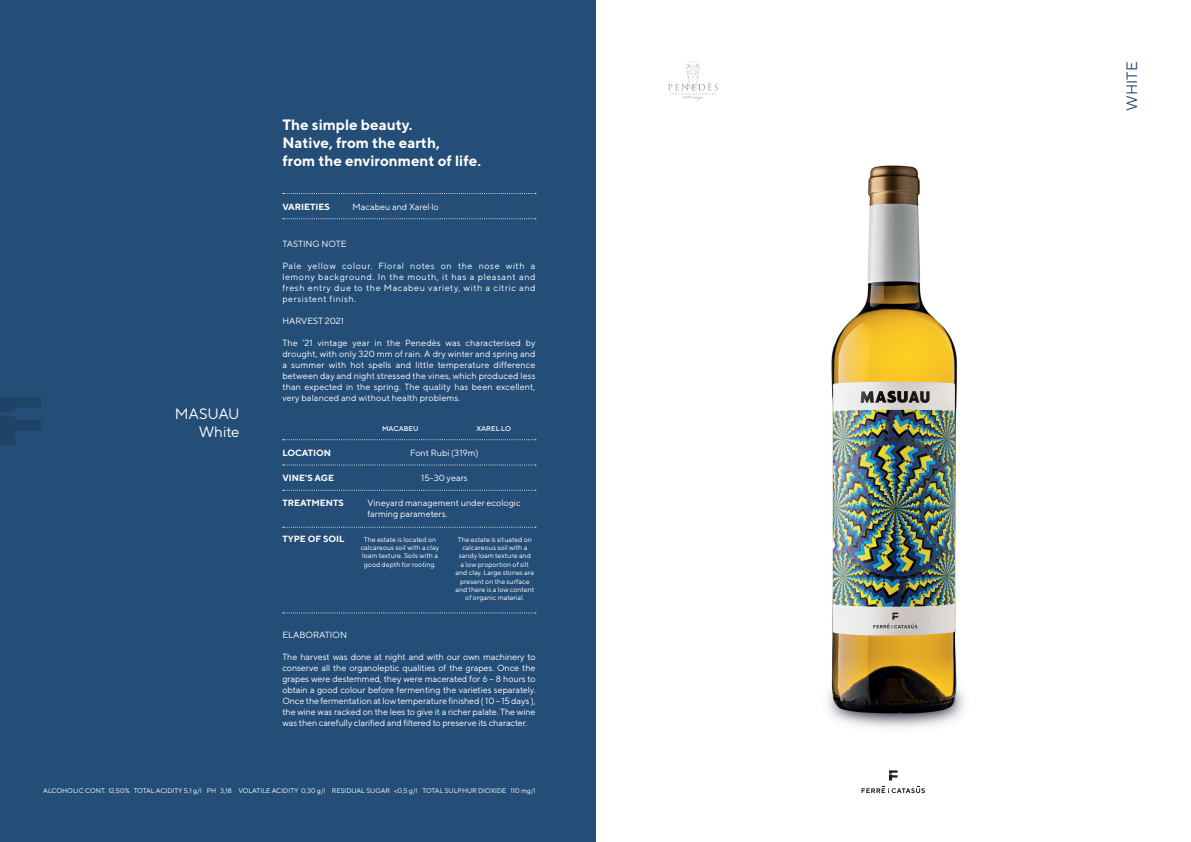
<style>
.page{position:relative;width:1191px;height:842px;background:#fff}
.page>*{position:absolute;margin:0;border:0;box-sizing:border-box;transform-origin:0 0}
.t1{font:700 15px/18px "TT Norms";color:#fff}
.t2{font:15px/18px "TT Norms";color:#fff;text-align:right}
.t3{font:15px "TT Norms";color:#244d77}
.t4{font:9px/11px "TT Norms";color:#fff;text-align:justify}
.t5{font:700 9px "TT Norms";color:#fff}
.t6{font:7px/8.4px "TT Norms";color:#fff;text-align:center}
.t7{font:500 7px "TT Norms";color:#fff}
.t8{font:6.8px "TT Norms";color:#fff}
</style>
<div class="page">
<div style="left:0;top:0;width:595px;height:842px;background:#244d77"></div>
<img style="left:827px;top:165px;width:137px;height:616px">
<svg style="left:668px;top:62px;width:50px;height:40px"></svg>
<svg style="left:283px;top:193px;width:253px;height:1px"></svg>
<svg style="left:283px;top:218px;width:253px;height:1px"></svg>
<svg style="left:283px;top:439px;width:253px;height:1px"></svg>
<svg style="left:283px;top:464px;width:253px;height:1px"></svg>
<svg style="left:283px;top:490px;width:253px;height:1px"></svg>
<svg style="left:283px;top:527px;width:253px;height:1px"></svg>
<svg style="left:283px;top:612px;width:253px;height:1px"></svg>
<svg style="left:889px;top:770px;width:8px;height:10px"></svg>
<svg style="left:861px;top:786px;width:64px;height:7px"></svg>
<svg style="left:0;top:397px;width:41px;height:48px"></svg>
<p class="t2" style="left:175px;top:405px;width:66px">MASUAU<br>White</p>
<p class="t1" style="left:282px;top:116px;width:200px">The simple beauty.<br>Native, from the earth,<br>from the environment of life.</p>
<p class="t5" style="left:282px;top:201px;width:49px">VARIETIES</p>
<p class="t4" style="left:352px;top:201px;width:88px">Macabeu and Xarel·lo</p>
<p class="t4" style="left:282px;top:238px;width:66px">TASTING NOTE</p>
<p class="t4" style="left:282px;top:260px;width:255px">Pale yellow colour. Floral notes on the nose with a lemony background. In the mouth, it has a pleasant and fresh entry due to the Macabeu variety, with a citric and persistent finish.</p>
<p class="t4" style="left:282px;top:315px;width:63px">HARVEST 2021</p>
<p class="t4" style="left:282px;top:337px;width:255px">The ‘21 vintage year in the Penedès was characterised by drought, with only 320 mm of rain. A dry winter and spring and a summer with hot spells and little temperature difference between day and night stressed the vines, which produced less than expected in the spring. The quality has been excellent, very balanced and without health problems.</p>
<p class="t7" style="left:382px;top:424px;width:38px">MACABEU</p>
<p class="t7" style="left:476px;top:424px;width:36px">XAREL·LO</p>
<p class="t5" style="left:282px;top:447px;width:50px">LOCATION</p>
<p class="t4" style="left:410px;top:447px;width:70px">Font Rubí (319m)</p>
<p class="t5" style="left:282px;top:472px;width:53px">VINE’S AGE</p>
<p class="t4" style="left:421px;top:472px;width:48px">15-30 years</p>
<p class="t5" style="left:282px;top:497px;width:63px">TREATMENTS</p>
<p class="t4" style="left:367px;top:497px;width:155px">Vineyard management under ecologic farming parameters.</p>
<p class="t5" style="left:282px;top:533px;width:64px">TYPE OF SOIL</p>
<p class="t6" style="left:361px;top:535px;width:80px">The estate is located on calcareous soil with a clay loam texture. Soils with a good depth for rooting.</p>
<p class="t6" style="left:455px;top:535px;width:80px">The estate is situated on calcareous soil with a sandy loam texture and<br>a low proportion of silt and clay. Large stones are present on the surface and there is a low content of organic material.</p>
<p class="t4" style="left:282px;top:629px;width:66px">ELABORATION</p>
<p class="t4" style="left:282px;top:651px;width:255px">The harvest was done at night and with our own machinery to conserve all the organoleptic qualities of the grapes. Once the grapes were destemmed, they were macerated for 6 – 8 hours to obtain a good colour before fermenting the varieties separately.<br>Once the fermentation at low temperature finished ( 10 – 15 days ), the wine was racked on the lees to give it a richer palate. The wine was then carefully clarified and filtered to preserve its character.</p>
<p class="t8" style="left:43px;top:786px;width:494px">ALCOHOLIC CONT. 12,50% TOTAL ACIDITY 5,1 g/l PH 3,18 VOLATILE ACIDITY 0,30 g/l RESIDUAL SUGAR &lt;0,5 g/l TOTAL SULPHUR DIOXIDE 110 mg/l</p>
<p class="t3" style="left:1122px;top:111px;width:51px;rotate:-90deg">WHITE</p>
</div>
